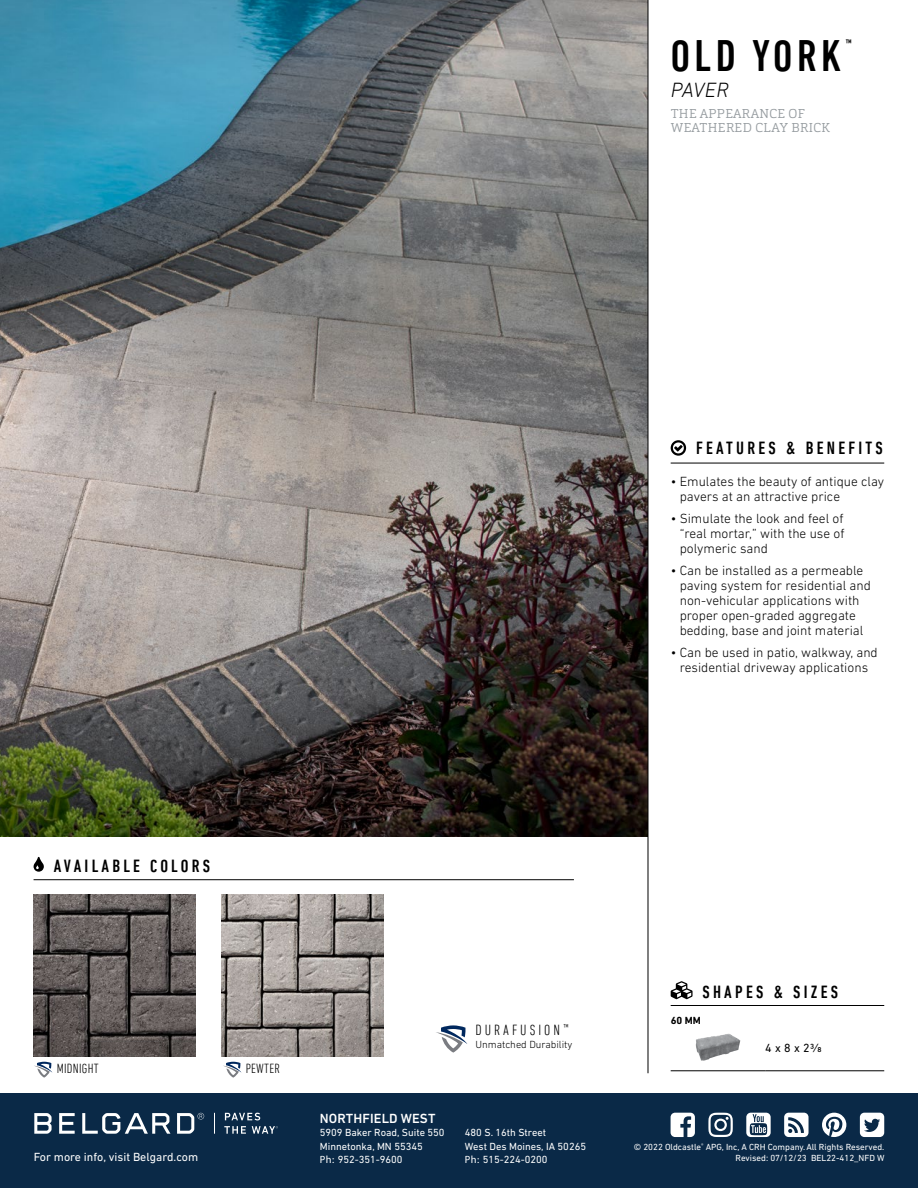
<style>
.page{position:relative;width:918px;height:1188px;background:#fff}
.page>*{position:absolute;margin:0;border:0;box-sizing:border-box;transform-origin:0 0}
.t1{font:500 condensed 45px "DIN Next LT Pro";letter-spacing:.1em;color:#000}
.t2{font:italic 300 21px "DIN Next LT Pro";letter-spacing:-.005em;color:#000}
.t3{font:500 condensed 18px "DIN Next LT Pro";letter-spacing:.18em;color:#000}
.t4{font:300 condensed 15px "DIN Next LT Pro";letter-spacing:.2em;color:#000}
.t5{font:300 13.5px/15px "DIN Next LT Pro";color:#000}
.t6{font:500 13.5px "DIN Next LT Pro";letter-spacing:.01em;color:#fff}
.t7{font:300 condensed 13.5px "DIN Next LT Pro";letter-spacing:.02em;color:#000}
.t8{font:300 12.75px/14.2px "Cargan";letter-spacing:.02em;color:#959b9f}
.t9{font:12px "DIN Next LT Pro";color:#fff}
.t10{font:12px "DIN Next LT Pro";color:#000}
.t11{font:10.5px/13.5px "DIN Next LT Pro";color:#fff}
.t12{font:300 10.5px "DIN Next LT Pro";color:#000}
.t13{font:700 10.5px "DIN Next LT Pro";color:#000}
.t14{font:500 condensed 9.6px "DIN Next LT Pro";color:#000}
.t15{font:9px "DIN Next LT Pro";color:#fff}
.s1{font-family:"Myriad Pro"}
</style>
<div class="page">
<div style="left:0;top:1094px;width:918px;height:94px;background:#0a2947"></div>
<hr style="left:671px;top:463px;width:213px;height:1px;background:#000">
<svg style="left:671px;top:440px;width:15px;height:16px"></svg>
<img style="left:0;top:0;width:648px;height:836px">
<img style="left:221px;top:894px;width:162px;height:162px">
<img style="left:34px;top:894px;width:162px;height:162px">
<hr style="left:34px;top:879px;width:540px;height:1px;background:#000">
<svg style="left:34px;top:857px;width:10px;height:15px"></svg>
<hr style="left:671px;top:1005px;width:213px;height:1px;background:#000">
<svg style="left:671px;top:981px;width:22px;height:18px"></svg>
<hr style="left:671px;top:1071px;width:94px;height:1px;background:#000">
<hr style="left:765px;top:1071px;width:119px;height:1px;background:#000">
<img style="left:696px;top:1034px;width:44px;height:27px">
<svg style="left:223px;top:1062px;width:19px;height:16px"></svg>
<svg style="left:34px;top:1062px;width:18px;height:16px"></svg>
<svg style="left:436px;top:1025px;width:31px;height:28px"></svg>
<hr style="left:648px;top:0;width:1px;height:1073px;background:#000">
<svg style="left:225px;top:1113px;width:35px;height:7px"></svg>
<svg style="left:224px;top:1126px;width:22px;height:8px"></svg>
<svg style="left:34px;top:1113px;width:18px;height:21px"></svg>
<svg style="left:59px;top:1113px;width:16px;height:21px"></svg>
<svg style="left:82px;top:1113px;width:88px;height:21px"></svg>
<svg style="left:177px;top:1113px;width:27px;height:21px"></svg>
<svg style="left:214px;top:1113px;width:1px;height:21px"></svg>
<svg style="left:252px;top:1126px;width:26px;height:8px"></svg>
<svg style="left:822px;top:1113px;width:24px;height:24px"></svg>
<svg style="left:708px;top:1113px;width:25px;height:24px"></svg>
<svg style="left:671px;top:1113px;width:24px;height:24px"></svg>
<svg style="left:860px;top:1113px;width:24px;height:24px"></svg>
<svg style="left:746px;top:1113px;width:25px;height:24px"></svg>
<svg style="left:784px;top:1113px;width:25px;height:24px"></svg>
<h1 class="t1" style="left:671px;top:31px;width:172px">OLD YORK</h1>
<p class="t14" style="left:846px;top:37px;width:8px">™</p>
<h2 class="t2" style="left:671px;top:77px;width:60px">PAVER</h2>
<p class="t8" style="left:671px;top:106px;width:161px">THE APPEARANCE OF<br>WEATHERED CLAY BRICK</p>
<h3 class="t3" style="left:696px;top:438px;width:188px">FEATURES &amp; BENEFITS</h3>
<p class="t5" style="left:680px;top:474px;width:206px;text-indent:-9px">• Emulates the beauty of antique clay pavers at an attractive price</p>
<p class="t5" style="left:680px;top:511px;width:166px;text-align:justify;text-indent:-9px">• Simulate the look and feel of “real mortar,” with the use of polymeric sand</p>
<p class="t5" style="left:680px;top:563px;width:193px;text-indent:-9px">• Can be installed as a permeable paving system for residential and non-vehicular applications with proper open-graded aggregate bedding, base and joint material</p>
<p class="t5" style="left:671px;top:644px;width:209px;text-align:center">• Can be used in patio, walkway, and residential driveway applications</p>
<h3 class="t3" style="left:54px;top:855px;width:158px">AVAILABLE COLORS</h3>
<p class="t7" style="left:57px;top:1061px;width:43px">MIDNIGHT</p>
<p class="t7" style="left:246px;top:1061px;width:36px">PEWTER</p>
<p class="t9" style="left:34px;top:1150px;width:166px">For more info, visit Belgard.com</p>
<p class="t4" style="left:475px;top:1022px;width:95px">DURAFUSION <sup>™</sup></p>
<p class="t12" style="left:475px;top:1039px;width:98px">Unmatched Durability</p>
<p class="t6" style="left:320px;top:1110px;width:117px">NORTHFIELD WEST</p>
<p class="t11" style="left:320px;top:1126px;width:126px">5909 Baker Road, Suite 550<br>Minnetonka, MN 55345<br><span class="s1">Ph:</span> 952-351-9600</p>
<p class="t11" style="left:465px;top:1126px;width:123px">480 S. 16th Street<br>West Des Moines, IA 50265<br><span class="s1">Ph:</span> 515-224-0200</p>
<h3 class="t3" style="left:703px;top:982px;width:137px">SHAPES &amp; SIZES</h3>
<p class="t13" style="left:671px;top:1014px;width:32px">60 MM</p>
<p class="t10" style="left:765px;top:1041px;width:58px">4 x 8 x 23⁄8</p>
<p class="t15" style="left:634px;top:1142px;width:252px">© 2022 Oldcastle<sup>®</sup> APG, Inc, A CRH Company.All Rights Reserved.</p>
<p class="t15" style="left:736px;top:1153px;width:150px">Revised: 07/12/23 BEL22-412_NFD W</p>
</div>
